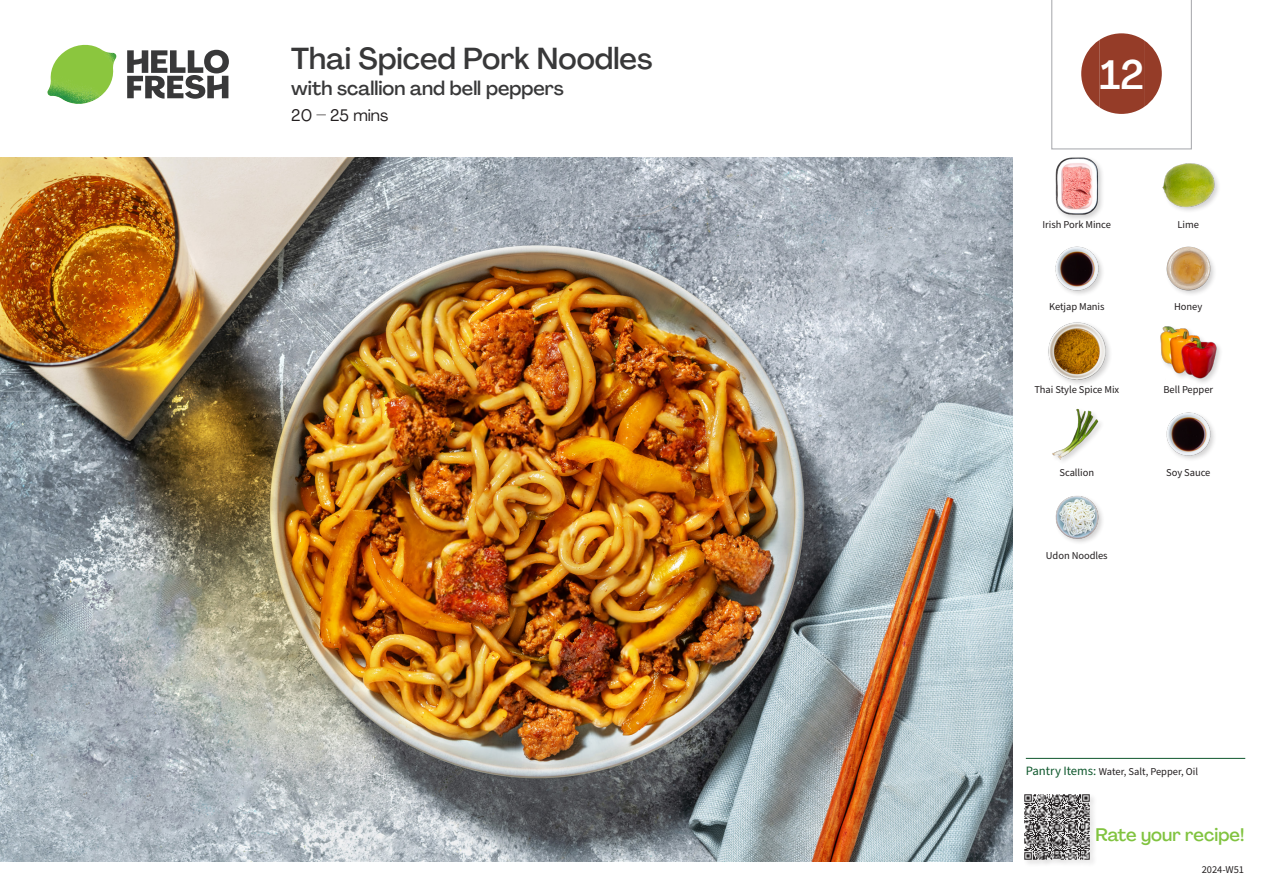
<style>
.page{position:relative;width:1263px;height:893px;background:#fff}
.page>*{position:absolute;margin:0;border:0;box-sizing:border-box;transform-origin:0 0}
._24_Recipe_Nr_Bag{font:500 40.5px "Agrandir";color:#fff}
._15_Titel_UK{font:500 30px "Agrandir";color:#383839}
._15_Titel_UK-2{font:500 19.5px "Agrandir";color:#383839}
.t1{font:500 18px "Agrandir";color:#81c340}
._02_Box_Type{font:16.5px "Agrandir";color:#231f20}
._18_FRONT_ingredients_UK{font:10.5px "Source Sans Pro";letter-spacing:-.005em;color:#231f20}
.t2{font:10.5px "Source Sans Variable";letter-spacing:-.005em;color:#231f20}
.s1{font-size:12.75px;color:#0e572c}
</style>
<div class="page">
<svg style="left:127px;top:50px;width:102px;height:49px"></svg>
<img style="left:47px;top:45px;width:69px;height:59px">
<img style="left:0;top:157px;width:1013px;height:705px">
<svg style="left:1051px;top:0;width:141px;height:150px"></svg>
<div style="left:1023px;top:793px;width:74px;height:74px;background:#f9f9f9"></div>
<img style="left:1024px;top:794px;width:69px;height:70px">
<div style="left:1162px;top:161px;width:58px;height:53px;background:#231f20;opacity:.2"></div>
<img style="left:1162px;top:161px;width:55px;height:53px">
<div style="left:1054px;top:156px;width:51px;height:65px;background:#231f20;opacity:.2"></div>
<img style="left:1054px;top:157px;width:51px;height:58px">
<img style="left:1166px;top:246px;width:48px;height:48px">
<img style="left:1055px;top:246px;width:48px;height:48px">
<div style="left:1159px;top:325px;width:64px;height:60px;background:#231f20;opacity:.2"></div>
<img style="left:1159px;top:325px;width:58px;height:55px">
<div style="left:1047px;top:321px;width:65px;height:65px;background:#231f20;opacity:.2"></div>
<img style="left:1048px;top:322px;width:57px;height:58px">
<img style="left:1166px;top:412px;width:48px;height:47px">
<img style="left:1052px;top:408px;width:49px;height:53px">
<img style="left:1055px;top:496px;width:47px;height:47px">
<hr style="left:1026px;top:758px;width:219px;height:1px;background:#0e572c">
<p class="_15_Titel_UK" style="left:291px;top:40px;width:363px">Thai Spiced Pork Noodles</p>
<p class="_15_Titel_UK-2" style="left:291px;top:76px;width:274px">with scallion and bell peppers</p>
<p class="_02_Box_Type" style="left:291px;top:105px;width:98px">20 – 25 mins</p>
<p class="_24_Recipe_Nr_Bag" style="left:1100px;top:50px;width:46px">12</p>
<p class="_18_FRONT_ingredients_UK" style="left:1042px;top:218px;width:70px">Irish Pork Mince</p>
<p class="_18_FRONT_ingredients_UK" style="left:1177px;top:218px;width:23px">Lime</p>
<p class="_18_FRONT_ingredients_UK" style="left:1049px;top:299px;width:57px">Ketjap Manis</p>
<p class="_18_FRONT_ingredients_UK" style="left:1174px;top:299px;width:30px">Honey</p>
<p class="_18_FRONT_ingredients_UK" style="left:1034px;top:383px;width:86px">Thai Style Spice Mix</p>
<p class="_18_FRONT_ingredients_UK" style="left:1163px;top:383px;width:51px">Bell Pepper</p>
<p class="_18_FRONT_ingredients_UK" style="left:1059px;top:466px;width:36px">Scallion</p>
<p class="_18_FRONT_ingredients_UK" style="left:1166px;top:466px;width:46px">Soy Sauce</p>
<p class="_18_FRONT_ingredients_UK" style="left:1046px;top:548px;width:63px">Udon Noodles</p>
<p class="_18_FRONT_ingredients_UK" style="left:1026px;top:765px;width:174px"><span class="s1">Pantry Items:</span> Water, Salt, Pepper, Oil</p>
<h3 class="t1" style="left:1095px;top:823px;width:150px">Rate your recipe!</h3>
<p class="t2" style="left:1202px;top:863px;width:44px">2024-W51</p>
</div>
